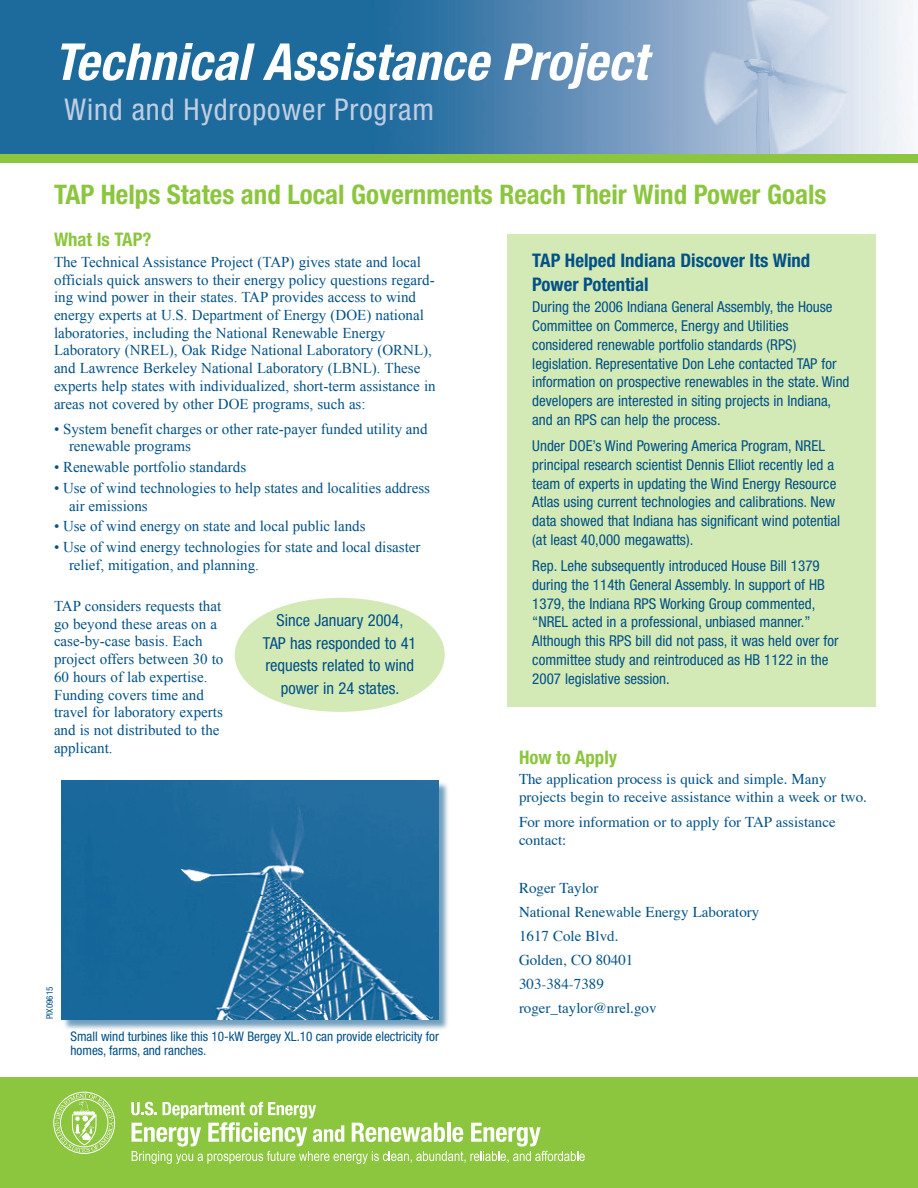
<style>
.page{position:relative;width:918px;height:1188px;background:#fff}
.page>*{position:absolute;margin:0;border:0;box-sizing:border-box;transform-origin:0 0}
.quote{font:italic 700 condensed 51px "Helvetica Neue LT Std";letter-spacing:.01em;color:#fff}
.quote-2{font:condensed 30px "Helvetica Neue LT Std";letter-spacing:.03em;color:#c0cee2}
.t1{font:700 condensed 27px "Helvetica Neue LT Std";color:#8bc63e}
.subhd_1{font:700 condensed 18.75px/24px "Helvetica Neue LT Std";color:#005187}
.subhd_1-2{font:700 condensed 18.75px "Helvetica Neue LT Std";color:#8bc63e}
.sidebar_body{font:condensed 16.5px/22.5px "Helvetica Neue LT Std";color:#005187;text-align:center}
.sidebar_body-2{font:condensed 15px/18.8px "Helvetica Neue LT Std";color:#005187}
.body_text{font:15px/17.7px "Times New Roman";color:#005187}
.body_bullet{font:15px/17.7px "Times New Roman";color:#005187}
.body_text-2{font:15px/17.7px "Times";color:#005187}
.t2{font:condensed 13.2px/14.2px "Helvetica Neue LT Std";color:#005187}
.photo_credit{font:condensed 9px "Helvetica Neue LT Std";color:#005187}
</style>
<div class="page">
<img style="left:0;top:0;width:913px;height:154px">
<div style="left:0;top:154px;width:918px;height:9px;background:#8bc63e"></div>
<div style="left:0;top:1077px;width:918px;height:111px;background:#8bc63e"></div>
<svg style="left:131px;top:1102px;width:453px;height:62px"></svg>
<svg style="left:54px;top:1092px;width:61px;height:62px"></svg>
<div style="left:235px;top:598px;width:210px;height:114px;background:#d3e9b6;border-radius:50%"></div>
<div style="left:507px;top:234px;width:369px;height:472px;background:#d3e9b6"></div>
<div style="left:61px;top:780px;width:389px;height:252px;background:#005187;opacity:.55"></div>
<img style="left:62px;top:780px;width:376px;height:240px">
<p class="quote" style="left:54px;top:31px;width:595px">Technical Assistance Project</p>
<p class="quote-2" style="left:64px;top:92px;width:371px">Wind and Hydropower Program</p>
<p class="t1" style="left:54px;top:178px;width:774px">TAP Helps States and Local Governments Reach Their Wind Power Goals</p>
<p class="subhd_1-2" style="left:54px;top:228px;width:99px">What Is TAP?</p>
<p class="body_text" style="left:54px;top:253px;width:383px">The Technical Assistance Project (TAP) gives state and local officials quick answers to their energy policy questions regard&shy;ing wind power in their states. TAP provides access to wind energy experts at U.S. Department of Energy (DOE) national laboratories, including the National Renewable Energy Laboratory (NREL), Oak Ridge National Laboratory (ORNL), and Lawrence Berkeley National Laboratory (LBNL). These experts help states with individualized, short-term assistance in areas not covered by other DOE programs, such as:</p>
<p class="body_bullet" style="left:69px;top:420px;width:360px;text-indent:-15px">• System benefit charges or other rate-payer funded utility and renewable programs</p>
<p class="body_bullet" style="left:54px;top:458px;width:194px">• Renewable portfolio standards</p>
<p class="body_bullet" style="left:69px;top:479px;width:363px;text-indent:-15px">• Use of wind technologies to help states and localities address air emissions</p>
<p class="body_bullet" style="left:54px;top:517px;width:313px">• Use of wind energy on state and local public lands</p>
<p class="body_bullet" style="left:69px;top:538px;width:353px;text-indent:-15px">• Use of wind energy technologies for state and local disaster relief, mitigation, and planning.</p>
<p class="body_text" style="left:54px;top:597px;width:171px">TAP considers requests that go beyond these areas on a case-by-case basis. Each project offers between 30 to<br>60 hours of lab expertise.<br>Funding covers time and travel for laboratory experts and is not distributed to the applicant.</p>
<p class="subhd_1" style="left:532px;top:248px;width:280px">TAP Helped Indiana Discover Its Wind<br>Power Potential</p>
<p class="sidebar_body-2" style="left:532px;top:297px;width:319px">During the 2006 Indiana General Assembly, the House Committee on Commerce, Energy and Utilities considered renewable portfolio standards (RPS) legislation. Representative Don Lehe contacted TAP for information on prospective renewables in the state. Wind developers are interested in siting projects in Indiana, and an RPS can help the process.</p>
<p class="sidebar_body-2" style="left:532px;top:436px;width:310px">Under DOE’s Wind Powering America Program, NREL principal research scientist Dennis Elliot recently led a team of experts in updating the Wind Energy Resource Atlas using current technologies and calibrations. New data showed that Indiana has significant wind potential (at least 40,000 megawatts).</p>
<p class="sidebar_body-2" style="left:532px;top:556px;width:308px">Rep. Lehe subsequently introduced House Bill 1379 during the 114th General Assembly. In support of HB 1379, the Indiana RPS Working Group commented, “NREL acted in a professional, unbiased manner.” Although this RPS bill did not pass, it was held over for committee study and reintroduced as HB 1122 in the 2007 legislative session.</p>
<p class="sidebar_body" style="left:263px;top:609px;width:155px">Since January 2004,<br>TAP has responded to 41 requests related to wind power in 24 states.</p>
<p class="subhd_1-2" style="left:519px;top:746px;width:100px">How to Apply</p>
<p class="body_text-2" style="left:519px;top:769px;width:350px">The application process is quick and simple. Many projects begin to receive assistance within a week or two.</p>
<p class="body_text-2" style="left:519px;top:812px;width:318px">For more information or to apply for TAP assistance contact:</p>
<p class="body_text-2" style="left:519px;top:878px;width:81px">Roger Taylor</p>
<p class="body_text-2" style="left:519px;top:902px;width:242px">National Renewable Energy Laboratory</p>
<p class="body_text-2" style="left:519px;top:926px;width:101px">1617 Cole Blvd.</p>
<p class="body_text-2" style="left:519px;top:950px;width:116px">Golden, CO 80401</p>
<p class="body_text-2" style="left:519px;top:974px;width:86px">303-384-7389</p>
<p class="body_text-2" style="left:519px;top:998px;width:139px">roger_taylor@nrel.gov</p>
<p class="photo_credit" style="left:45px;top:1019px;width:34px;rotate:-90deg">PIX09615</p>
<p class="t2" style="left:70px;top:1029px;width:370px">Small wind turbines like this 10-kW Bergey XL.10 can provide electricity for homes, farms, and ranches.</p>
</div>
